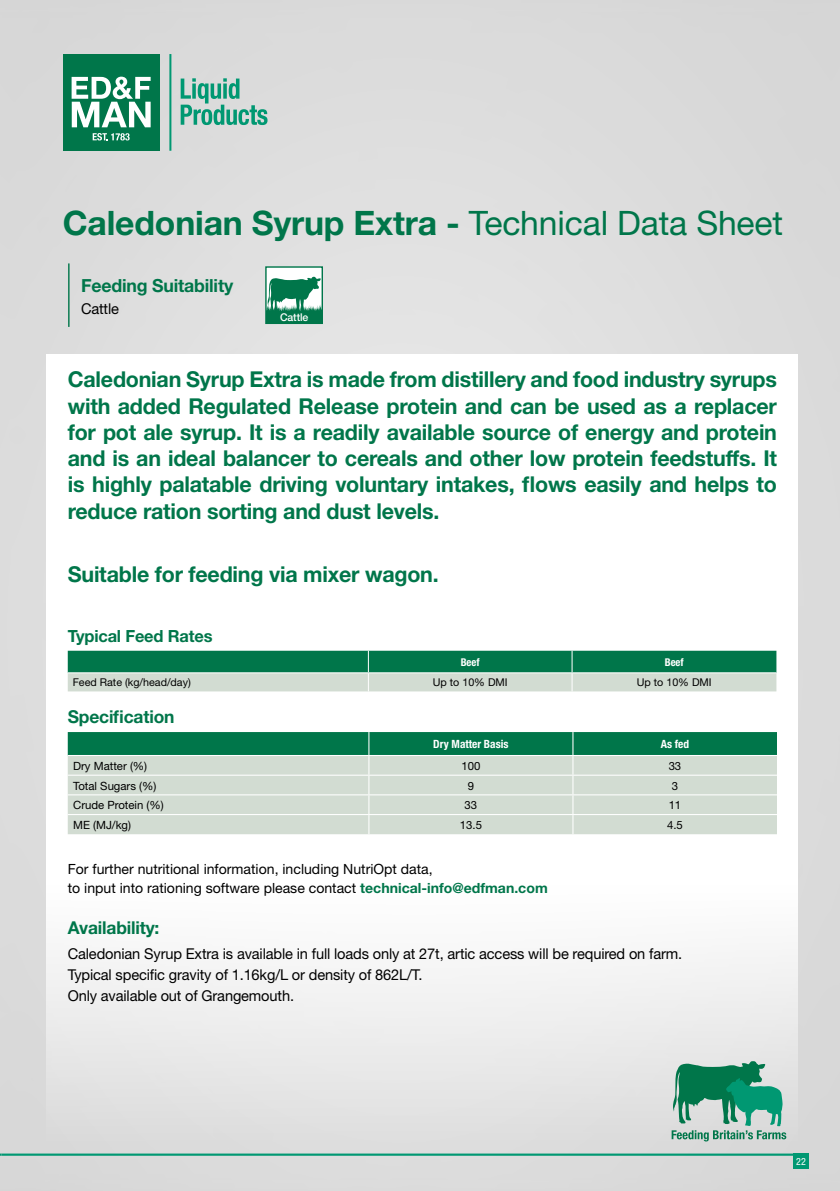
<style>
.page{position:relative;width:840px;height:1191px;background:#fff}
.page>*{position:absolute;margin:0;border:0;box-sizing:border-box;transform-origin:0 0}
.t1{font:700 33.6px "Helvetica Neue";letter-spacing:-.005em;color:#00764a}
.t2{font:700 21.8px/26.2px "Helvetica Neue";letter-spacing:-.01em;color:#00764a;text-align:justify}
.t3{font:700 18px "Helvetica Neue";letter-spacing:-.01em;color:#00764a}
.t4{font:700 17.8px "Helvetica Neue";letter-spacing:-.01em;color:#00764a}
.t5{font:700 16.8px "Helvetica Neue";letter-spacing:-.01em;color:#00764a}
.t6{font:15px/21px "Helvetica Neue";letter-spacing:-.01em;color:#000}
.t7{font:14px/19.2px "Helvetica Neue";color:#000}
.t8{font:11.4px "Helvetica Neue";color:#000}
.t9{font:700 condensed 11.4px "Helvetica Neue";color:#fff}
.t10{font:10.8px "Helvetica Neue";color:#000}
.t11{font:700 condensed 10.8px "Helvetica Neue";color:#fff}
.t12{font:500 10.6px "Helvetica Neue";letter-spacing:-.01em;color:#fff}
.t13{font:condensed 10px "Helvetica Neue";color:#fff}
.s1{font-weight:400}
.s2{font-weight:700;color:#00764a}
</style>
<div class="page">
<div style="left:0;top:0;width:839px;height:1191px;background:#dbdbdb"></div>
<hr style="left:1px;top:1153px;width:807px;height:2px;background:#009872">
<div style="left:792px;top:1153px;width:16px;height:16px;background:#009872"></div>
<div style="left:47px;top:354px;width:750px;height:791px;background:linear-gradient(to bottom,#fff,#ececec)"></div>
<svg style="left:68px;top:650px;width:708px;height:41px;background:#66a88c"></svg>
<svg style="left:68px;top:732px;width:708px;height:102px;background:#a5c7b6"></svg>
<hr style="left:68px;top:263px;width:1px;height:64px;background:#00764a">
<div style="left:265px;top:266px;width:58px;height:58px;background:#fff;border:1px solid #00764a"></div>
<div style="left:266px;top:311px;width:56px;height:12px;background:#00764a"></div>
<svg style="left:266px;top:277px;width:56px;height:34px"></svg>
<svg style="left:180px;top:78px;width:87px;height:47px;background:#8cc2b5"></svg>
<hr style="left:169px;top:54px;width:2px;height:97px;background:#009872">
<div style="left:63px;top:54px;width:96px;height:97px;background:#00764a"></div>
<svg style="left:93px;top:133px;width:36px;height:7px"></svg>
<svg style="left:72px;top:77px;width:78px;height:50px"></svg>
<svg style="left:671px;top:1061px;width:114px;height:80px;background:#6aad97"></svg>
<h1 class="t1" style="left:63px;top:202px;width:721px">Caledonian Syrup Extra - <span class="s1">Technical Data Sheet</span></h1>
<p class="t3" style="left:81px;top:275px;width:154px">Feeding Suitability</p>
<p class="t6" style="left:81px;top:298px;width:39px">Cattle</p>
<p class="t12" style="left:280px;top:311px;width:30px">Cattle</p>
<p class="t2" style="left:68px;top:366px;width:710px">Caledonian Syrup Extra is made from distillery and food industry syrups with added Regulated Release protein and can be used as a replacer for pot ale syrup. It is a readily available source of energy and protein and is an ideal balancer to cereals and other low protein feedstuffs. It is highly palatable driving voluntary intakes, flows easily and helps to reduce ration sorting and dust levels.</p>
<p class="t2" style="left:68px;top:560px;width:372px">Suitable for feeding via mixer wagon.</p>
<p class="t5" style="left:68px;top:625px;width:146px">Typical Feed Rates</p>
<p class="t11" style="left:460px;top:655px;width:21px">Beef</p>
<p class="t11" style="left:664px;top:655px;width:21px">Beef</p>
<p class="t10" style="left:73px;top:676px;width:119px">Feed Rate (kg/head/day)</p>
<p class="t10" style="left:432px;top:676px;width:76px">Up to 10% DMI</p>
<p class="t10" style="left:636px;top:676px;width:76px">Up to 10% DMI</p>
<p class="t4" style="left:68px;top:705px;width:108px">Specification</p>
<p class="t9" style="left:433px;top:737px;width:77px">Dry Matter Basis</p>
<p class="t9" style="left:660px;top:737px;width:30px">As fed</p>
<p class="t8" style="left:73px;top:759px;width:76px">Dry Matter (%)</p>
<p class="t8" style="left:461px;top:759px;width:20px">100</p>
<p class="t8" style="left:668px;top:759px;width:14px">33</p>
<p class="t8" style="left:73px;top:778px;width:85px">Total Sugars (%)</p>
<p class="t8" style="left:467px;top:778px;width:8px">9</p>
<p class="t8" style="left:671px;top:778px;width:8px">3</p>
<p class="t8" style="left:73px;top:798px;width:92px">Crude Protein (%)</p>
<p class="t8" style="left:464px;top:798px;width:14px">33</p>
<p class="t8" style="left:668px;top:798px;width:14px">11</p>
<p class="t8" style="left:73px;top:818px;width:59px">ME (MJ/kg)</p>
<p class="t8" style="left:459px;top:818px;width:24px">13.5</p>
<p class="t8" style="left:666px;top:818px;width:17px">4.5</p>
<p class="t7" style="left:68px;top:858px;width:481px">For further nutritional information, including NutriOpt data,<br>to input into rationing software please contact <span class="s2">technical-info@edfman.com</span></p>
<p class="t4" style="left:68px;top:916px;width:93px">Availability:</p>
<p class="t6" style="left:68px;top:942px;width:615px">Caledonian Syrup Extra is available in full loads only at 27t, artic access will be required on farm.<br>Typical specific gravity of 1.16kg/L or density of 862L/T.<br>Only available out of Grangemouth.</p>
<p class="t13" style="left:795px;top:1155px;width:11px">22</p>
</div>
